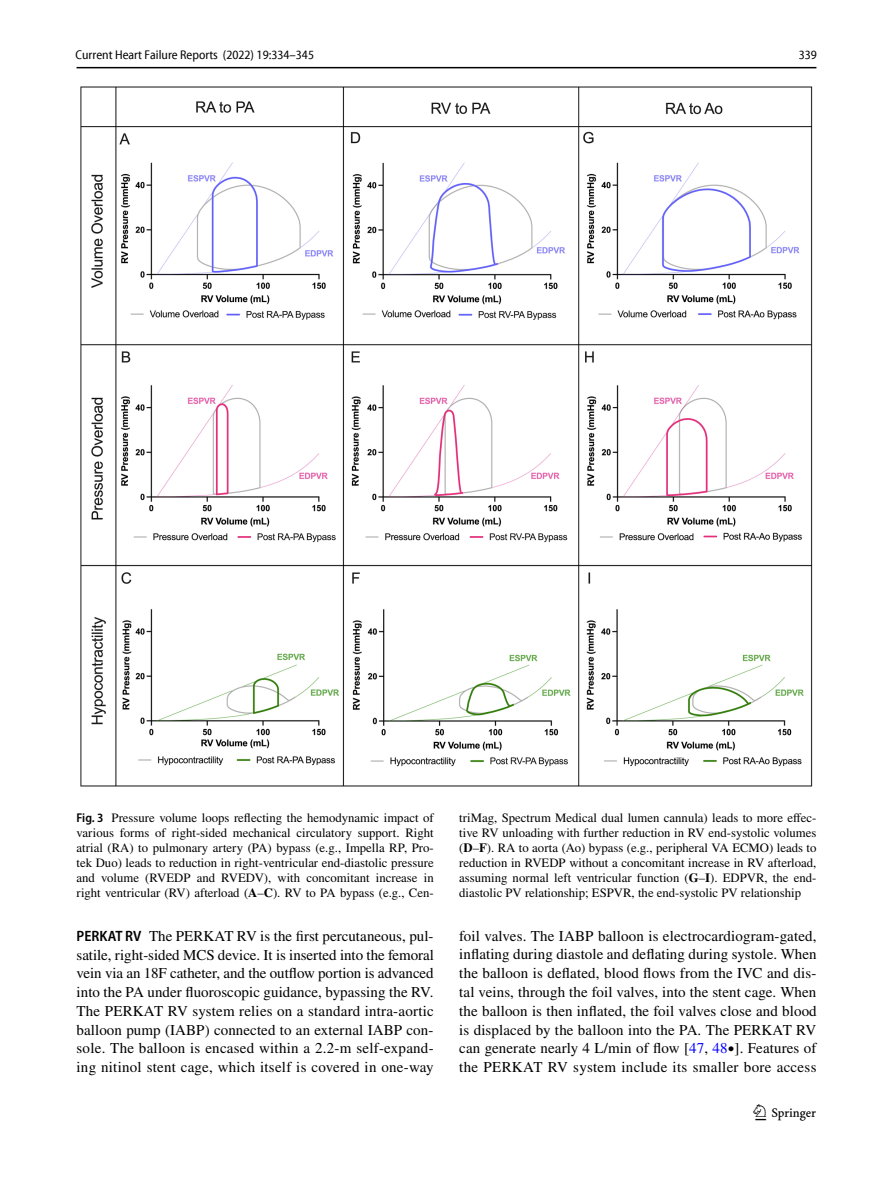
<style>
.page{position:relative;width:893px;height:1187px;background:#fff}
.page>*{position:absolute;margin:0;border:0;box-sizing:border-box;transform-origin:0 0}
.t1{font:22.5px "Springnew Regular 3";color:#000}
.t2{font:15px/18.8px "STIX";letter-spacing:.015em;color:#000;text-align:justify}
.t3{font:12.75px/15px "STIX";color:#000;text-align:justify}
.t4{font:semi-condensed 12.75px "Myriad Pro Unic";color:#000}
.s1{font-family:"Myriad Pro";font-weight:600;font-stretch:semi-condensed}
.s2{font-weight:700}
.s3{color:#00f}
.s4{font-size:12.75px}
</style>
<div class="page">
<hr style="left:77px;top:67px;width:739px;height:1px;background:#000">
<img style="left:81px;top:87px;width:731px;height:699px">
<p class="t4" style="left:76px;top:50px;width:240px">Current Heart Failure Reports (2022) 19:334–345</p>
<p class="t4" style="left:799px;top:50px;width:20px">339</p>
<p class="t3" style="left:77px;top:811px;width:359px"><span class="s1">Fig. 3</span> Pressure volume loops reflecting the hemodynamic impact of various forms of right-sided mechanical circulatory support. Right atrial (RA) to pulmonary artery (PA) bypass (e.g., Impella RP, Pro&shy;tek Duo) leads to reduction in right-ventricular end-diastolic pressure and volume (RVEDP and RVEDV), with concomitant increase in right ventricular (RV) afterload (<span class="s2">A</span>–<span class="s2">C</span>). RV to PA bypass (e.g., Cen-</p>
<p class="t3" style="left:459px;top:811px;width:359px">triMag, Spectrum Medical dual lumen cannula) leads to more effec&shy;tive RV unloading with further reduction in RV end-systolic volumes (<span class="s2">D</span>–<span class="s2">F</span>). RA to aorta (Ao) bypass (e.g., peripheral VA ECMO) leads to reduction in RVEDP without a concomitant increase in RV afterload, assuming normal left ventricular function (<span class="s2">G</span>–<span class="s2">I</span>). EDPVR, the end&shy;diastolic PV relationship; ESPVR, the end-systolic PV relationship</p>
<p class="t2" style="left:77px;top:927px;width:359px"><span class="s1">PERKAT RV</span> The PERKAT RV is the first percutaneous, pul&shy;satile, right-sided MCS device. It is inserted into the femoral vein via an 18F catheter, and the outflow portion is advanced into the PA under fluoroscopic guidance, bypassing the RV.<br>The PERKAT RV system relies on a standard intra-aortic balloon pump (IABP) connected to an external IABP con&shy;sole. The balloon is encased within a 2.2-m self-expand&shy;ing nitinol stent cage, which itself is covered in one-way</p>
<p class="t2" style="left:459px;top:927px;width:359px">foil valves. The IABP balloon is electrocardiogram-gated, inflating during diastole and deflating during systole. When the balloon is deflated, blood flows from the IVC and dis&shy;tal veins, through the foil valves, into the stent cage. When the balloon is then inflated, the foil valves close and blood is displaced by the balloon into the PA. The PERKAT RV can generate nearly 4 L/min of flow [<span class="s3">47</span>, <span class="s3">48</span><span class="s4">•</span>]. Features of the PERKAT RV system include its smaller bore access</p>
<h1 class="t1" style="left:755px;top:1104px;width:62px">1 3</h1>
</div>
